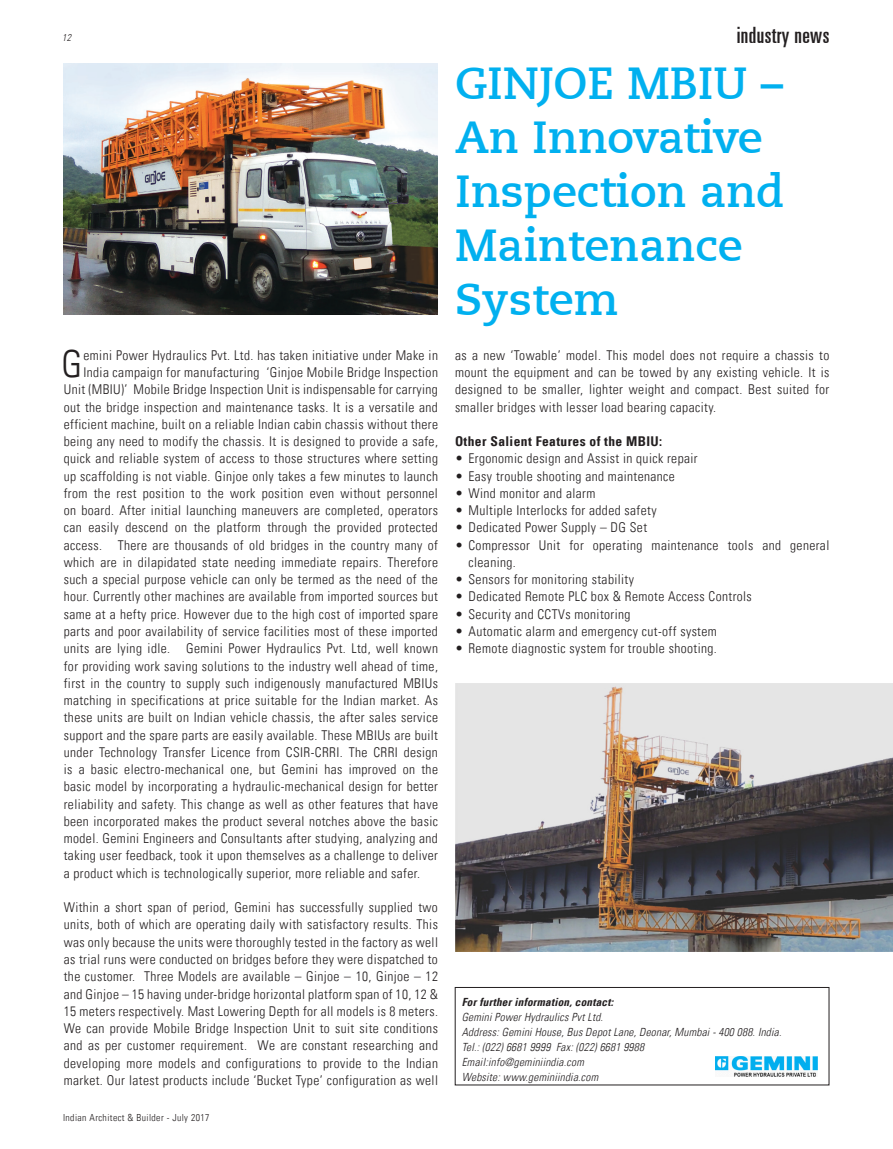
<style>
.page{position:relative;width:893px;height:1149px;background:#fff}
.page>*{position:absolute;margin:0;border:0;box-sizing:border-box;transform-origin:0 0}
.Story_Intro{font:700 44.7px/54px "Caecilia LT";color:#01b0ef}
.Fact_file{font:300 condensed 37.35px "Univers LT";color:#231f20}
.t1{font:ultra-condensed 22.5px "Univers LT";letter-spacing:.02em;color:#231f20}
.Fact_file-2{font:300 condensed 13.5px/17.2px "Univers LT";letter-spacing:.03em;color:#231f20;text-align:justify}
.Fact_file-3{font:700 condensed 13.5px "Univers LT";letter-spacing:.03em;color:#231f20}
.Fact_file-4{font:italic 300 condensed 11.25px "Univers LT";letter-spacing:.02em;color:#231f20}
.Fact_file-5{font:italic 700 condensed 11.25px "Univers LT";letter-spacing:.02em;color:#231f20}
.Fact_file-6{font:300 condensed 9.75px "Univers LT";letter-spacing:.04em;color:#231f20}
.Fact_file-7{font:italic 300 condensed 9.75px "Univers LT";color:#231f20}
</style>
<div class="page">
<div style="left:455px;top:986px;width:374px;height:98px;border:1px solid #231f20"></div>
<img style="left:64px;top:64px;width:374px;height:250px">
<img style="left:455px;top:683px;width:438px;height:268px">
<img style="left:716px;top:1056px;width:102px;height:20px">
<p class="Fact_file-7" style="left:62px;top:32px;width:11px">12</p>
<p class="t1" style="left:737px;top:22px;width:94px">industry news</p>
<p class="Fact_file" style="left:62px;top:341px;width:22px">G</p>
<p class="Fact_file-2" style="left:83px;top:346px;width:356px">emini Power Hydraulics Pvt. Ltd. has taken initiative under Make in</p>
<p class="Fact_file-2" style="left:83px;top:363px;width:356px">India campaign for manufacturing ‘Ginjoe Mobile Bridge Inspection</p>
<p class="Fact_file-2" style="left:64px;top:381px;width:376px">Unit (MBIU)’ Mobile Bridge Inspection Unit is indispensable for carrying</p>
<p class="Fact_file-2" style="left:64px;top:398px;width:376px">out the bridge inspection and maintenance tasks. It is a versatile and</p>
<p class="Fact_file-2" style="left:64px;top:415px;width:376px">efficient machine, built on a reliable Indian cabin chassis without there</p>
<p class="Fact_file-2" style="left:64px;top:432px;width:376px">being any need to modify the chassis. It is designed to provide a safe,</p>
<p class="Fact_file-2" style="left:64px;top:450px;width:376px">quick and reliable system of access to those structures where setting</p>
<p class="Fact_file-2" style="left:64px;top:467px;width:376px">up scaffolding is not viable. Ginjoe only takes a few minutes to launch</p>
<p class="Fact_file-2" style="left:64px;top:484px;width:376px">from the rest position to the work position even without personnel</p>
<p class="Fact_file-2" style="left:64px;top:501px;width:376px">on board. After initial launching maneuvers are completed, operators</p>
<p class="Fact_file-2" style="left:64px;top:519px;width:376px">can easily descend on the platform through the provided protected</p>
<p class="Fact_file-2" style="left:64px;top:536px;width:376px">access. There are thousands of old bridges in the country many of</p>
<p class="Fact_file-2" style="left:64px;top:553px;width:376px">which are in dilapidated state needing immediate repairs. Therefore</p>
<p class="Fact_file-2" style="left:64px;top:570px;width:376px">such a special purpose vehicle can only be termed as the need of the</p>
<p class="Fact_file-2" style="left:64px;top:588px;width:376px">hour. Currently other machines are available from imported sources but</p>
<p class="Fact_file-2" style="left:64px;top:605px;width:376px">same at a hefty price. However due to the high cost of imported spare</p>
<p class="Fact_file-2" style="left:64px;top:622px;width:376px">parts and poor availability of service facilities most of these imported</p>
<p class="Fact_file-2" style="left:64px;top:639px;width:376px">units are lying idle. Gemini Power Hydraulics Pvt. Ltd, well known</p>
<p class="Fact_file-2" style="left:64px;top:657px;width:376px">for providing work saving solutions to the industry well ahead of time,</p>
<p class="Fact_file-2" style="left:64px;top:674px;width:376px">first in the country to supply such indigenously manufactured MBIUs</p>
<p class="Fact_file-2" style="left:64px;top:691px;width:376px">matching in specifications at price suitable for the Indian market. As</p>
<p class="Fact_file-2" style="left:64px;top:708px;width:376px">these units are built on Indian vehicle chassis, the after sales service</p>
<p class="Fact_file-2" style="left:64px;top:726px;width:376px">support and the spare parts are easily available. These MBIUs are built</p>
<p class="Fact_file-2" style="left:64px;top:743px;width:376px">under Technology Transfer Licence from CSIR-CRRI. The CRRI design</p>
<p class="Fact_file-2" style="left:64px;top:760px;width:376px">is a basic electro-mechanical one, but Gemini has improved on the</p>
<p class="Fact_file-2" style="left:64px;top:777px;width:376px">basic model by incorporating a hydraulic-mechanical design for better</p>
<p class="Fact_file-2" style="left:64px;top:795px;width:376px">reliability and safety. This change as well as other features that have</p>
<p class="Fact_file-2" style="left:64px;top:812px;width:376px">been incorporated makes the product several notches above the basic</p>
<p class="Fact_file-2" style="left:64px;top:829px;width:376px">model. Gemini Engineers and Consultants after studying, analyzing and</p>
<p class="Fact_file-2" style="left:64px;top:846px;width:376px">taking user feedback, took it upon themselves as a challenge to deliver</p>
<p class="Fact_file-2" style="left:64px;top:864px;width:358px">a product which is technologically superior, more reliable and safer.</p>
<p class="Fact_file-2" style="left:64px;top:898px;width:376px">Within a short span of period, Gemini has successfully supplied two units, both of which are operating daily with satisfactory results. This was only because the units were thoroughly tested in the factory as well as trial runs were conducted on bridges before they were dispatched to the customer. Three Models are available – Ginjoe – 10, Ginjoe – 12 and Ginjoe – 15 having under-bridge horizontal platform span of 10, 12 &amp; 15 meters respectively. Mast Lowering Depth for all models is 8 meters.<br>We can provide Mobile Bridge Inspection Unit to suit site conditions and as per customer requirement. We are constant researching and developing more models and configurations to provide to the Indian market. Our latest products include ‘Bucket Type’ configuration as well</p>
<p class="Fact_file-6" style="left:63px;top:1111px;width:148px">Indian Architect &amp; Builder - July 2017</p>
<p class="Story_Intro" style="left:455px;top:57px;width:331px">GINJOE MBIU –<br>An Innovative<br>Inspection and<br>Maintenance<br>System</p>
<p class="Fact_file-2" style="left:455px;top:346px;width:376px">as a new ‘Towable’ model. This model does not require a chassis to mount the equipment and can be towed by any existing vehicle. It is designed to be smaller, lighter weight and compact. Best suited for smaller bridges with lesser load bearing capacity.</p>
<p class="Fact_file-3" style="left:455px;top:433px;width:209px">Other Salient Features of the MBIU:</p>
<p class="Fact_file-2" style="left:455px;top:450px;width:244px">• Ergonomic design and Assist in quick repair</p>
<p class="Fact_file-2" style="left:455px;top:467px;width:221px">• Easy trouble shooting and maintenance</p>
<p class="Fact_file-2" style="left:455px;top:484px;width:142px">• Wind monitor and alarm</p>
<p class="Fact_file-2" style="left:455px;top:501px;width:203px">• Multiple Interlocks for added safety</p>
<p class="Fact_file-2" style="left:455px;top:519px;width:194px">• Dedicated Power Supply – DG Set</p>
<p class="Fact_file-2" style="left:468px;top:536px;width:362px;text-indent:-14px">• Compressor Unit for operating maintenance tools and general cleaning.</p>
<p class="Fact_file-2" style="left:455px;top:570px;width:180px">• Sensors for monitoring stability</p>
<p class="Fact_file-2" style="left:455px;top:588px;width:298px">• Dedicated Remote PLC box &amp; Remote Access Controls</p>
<p class="Fact_file-2" style="left:455px;top:605px;width:177px">• Security and CCTVs monitoring</p>
<p class="Fact_file-2" style="left:455px;top:622px;width:263px">• Automatic alarm and emergency cut-off system</p>
<p class="Fact_file-2" style="left:455px;top:639px;width:263px">• Remote diagnostic system for trouble shooting.</p>
<p class="Fact_file-5" style="left:462px;top:994px;width:153px">For further information, contact:</p>
<p class="Fact_file-4" style="left:462px;top:1009px;width:143px">Gemini Power Hydraulics Pvt Ltd.</p>
<p class="Fact_file-4" style="left:462px;top:1024px;width:321px">Address: Gemini House, Bus Depot Lane, Deonar, Mumbai - 400 088. India.</p>
<p class="Fact_file-4" style="left:462px;top:1039px;width:184px">Tel.: (022) 6681 9999 Fax: (022) 6681 9988</p>
<p class="Fact_file-4" style="left:462px;top:1054px;width:124px">Email:info@geminiindia.com</p>
<p class="Fact_file-4" style="left:462px;top:1069px;width:138px">Website: www.geminiindia.com</p>
</div>
